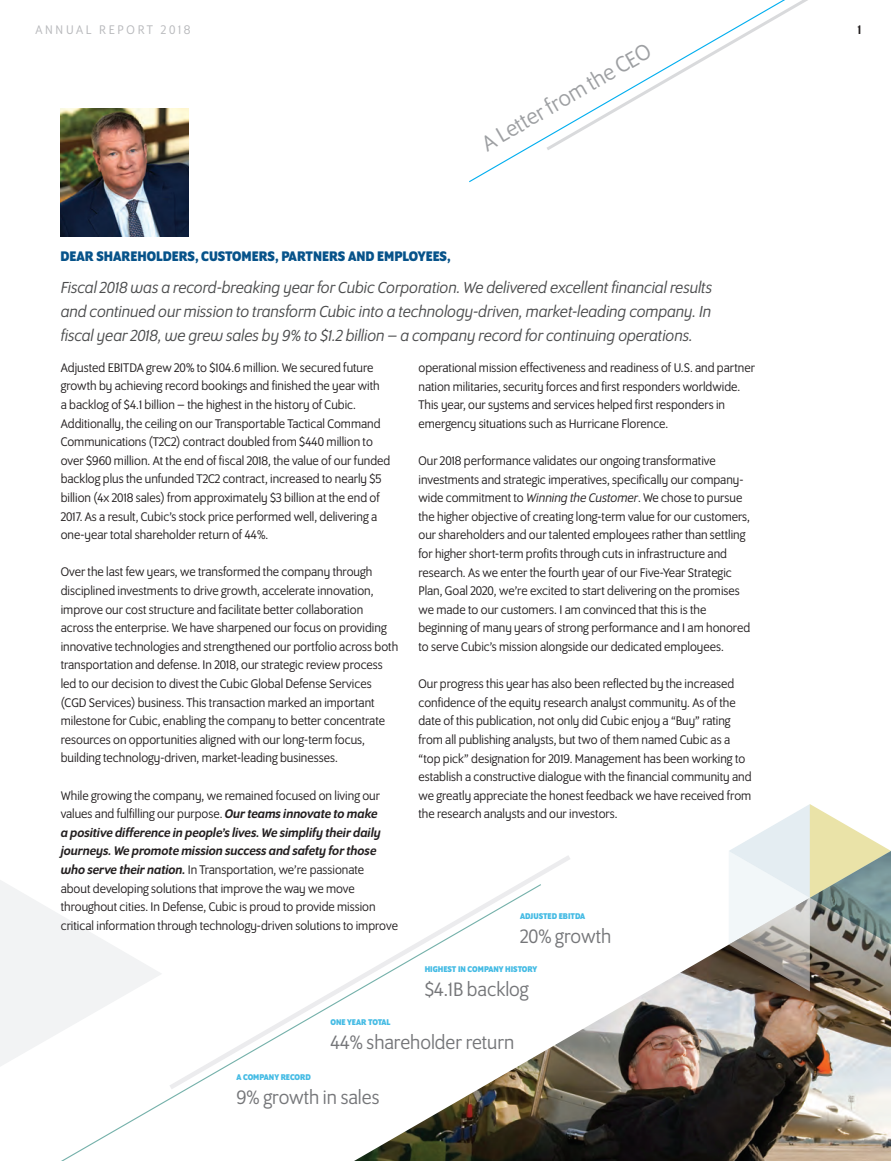
<style>
.page{position:relative;width:891px;height:1161px;background:#fff}
.page>*{position:absolute;margin:0;border:0;box-sizing:border-box;transform-origin:0 0}
.t1{font:24px "Program OT";color:#9d9fa2}
.t2{font:21px "Program OT";color:#757679}
.t3{font:italic 17.25px/24px "Program OT";color:#4b4c4d;text-align:justify}
.t4{font:700 15px "Program OT";color:#07538a}
.t5{font:13.5px/18.6px "Program OT";color:#231f20}
.t6{font:13.5px "Program OT";letter-spacing:.2em;color:#b8b9bc}
.t7{font:500 13.5px "Program OT";color:#231f20}
.t8{font:700 9px "Program OT";color:#44bbe4}
.s1{font-weight:500;font-style:italic}
.s2{font-style:italic}
</style>
<div class="page">
<img style="left:542px;top:944px;width:349px;height:217px">
<div style="left:0;top:880px;width:10px;height:186px;background:#f2f3f4"></div>
<svg style="left:10px;top:886px;width:532px;height:275px"></svg>
<svg style="left:469px;top:0;width:335px;height:183px"></svg>
<img style="left:61px;top:108px;width:128px;height:128px">
<svg style="left:729px;top:804px;width:162px;height:187px"></svg>
<svg style="left:164px;top:856px;width:412px;height:238px"></svg>
<p class="t6" style="left:35px;top:23px;width:157px">ANNUAL REPORT 2018</p>
<p class="t7" style="left:858px;top:22px;width:5px">1</p>
<h1 class="t1" style="left:477px;top:133px;width:193px;rotate:-30deg">A Letter from the CEO</h1>
<p class="t4" style="left:60px;top:248px;width:392px">DEAR SHAREHOLDERS, CUSTOMERS, PARTNERS AND EMPLOYEES,</p>
<p class="t3" style="left:61px;top:275px;width:653px">Fiscal 2018 was a record-breaking year for Cubic Corporation. We delivered excellent financial results and continued our mission to transform Cubic into a technology-driven, market-leading company. In fiscal year 2018, we grew sales by 9% to $1.2 billion – a company record for continuing operations.</p>
<p class="t5" style="left:61px;top:358px;width:331px">Adjusted EBITDA grew 20% to $104.6 million. We secured future growth by achieving record bookings and finished the year with<br>a backlog of $4.1 billion – the highest in the history of Cubic.<br>Additionally, the ceiling on our Transportable Tactical Command Communications (T2C2) contract doubled from $440 million to over $960 million. At the end of fiscal 2018, the value of our funded backlog plus the unfunded T2C2 contract, increased to nearly $5 billion (4x 2018 sales) from approximately $3 billion at the end of 2017. As a result, Cubic’s stock price performed well, delivering a one-year total shareholder return of 44%.</p>
<p class="t5" style="left:61px;top:563px;width:339px">Over the last few years, we transformed the company through disciplined investments to drive growth, accelerate innovation, improve our cost structure and facilitate better collaboration across the enterprise. We have sharpened our focus on providing innovative technologies and strengthened our portfolio across both transportation and defense. In 2018, our strategic review process led to our decision to divest the Cubic Global Defense Services (CGD Services) business. This transaction marked an important milestone for Cubic, enabling the company to better concentrate resources on opportunities aligned with our long-term focus, building technology-driven, market-leading businesses.</p>
<p class="t5" style="left:61px;top:786px;width:339px">While growing the company, we remained focused on living our values and fulfilling our purpose. <span class="s1">Our teams innovate to make<br>a positive difference in people’s lives. We simplify their daily journeys. We promote mission success and safety for those who serve their nation.</span> In Transportation, we’re passionate<br>about developing solutions that improve the way we move throughout cities. In Defense, Cubic is proud to provide mission critical information through technology-driven solutions to improve</p>
<p class="t5" style="left:418px;top:358px;width:338px">operational mission effectiveness and readiness of U.S. and partner nation militaries, security forces and first responders worldwide.<br>This year, our systems and services helped first responders in emergency situations such as Hurricane Florence.</p>
<p class="t5" style="left:418px;top:451px;width:333px">Our 2018 performance validates our ongoing transformative investments and strategic imperatives, specifically our company&shy;wide commitment to <span class="s2">Winning the Customer</span>. We chose to pursue the higher objective of creating long-term value for our customers, our shareholders and our talented employees rather than settling for higher short-term profits through cuts in infrastructure and research. As we enter the fourth year of our Five-Year Strategic Plan, Goal 2020, we’re excited to start delivering on the promises we made to our customers. I am convinced that this is the beginning of many years of strong performance and I am honored to serve Cubic’s mission alongside our dedicated employees.</p>
<p class="t5" style="left:418px;top:674px;width:335px">Our progress this year has also been reflected by the increased confidence of the equity research analyst community. As of the date of this publication, not only did Cubic enjoy a “Buy” rating from all publishing analysts, but two of them named Cubic as a “top pick” designation for 2019. Management has been working to establish a constructive dialogue with the financial community and we greatly appreciate the honest feedback we have received from the research analysts and our investors.</p>
<p class="t8" style="left:520px;top:911px;width:67px">ADJUSTED EBITDA</p>
<h2 class="t2" style="left:520px;top:924px;width:93px">20% growth</h2>
<h2 class="t2" style="left:425px;top:978px;width:106px">$4.1B backlog</h2>
<h2 class="t2" style="left:330px;top:1031px;width:185px">44% shareholder return</h2>
<p class="t8" style="left:425px;top:964px;width:114px">HIGHEST IN COMPANY HISTORY</p>
<p class="t8" style="left:330px;top:1017px;width:62px">ONE YEAR TOTAL</p>
<p class="t8" style="left:236px;top:1072px;width:76px">A COMPANY RECORD</p>
<h2 class="t2" style="left:236px;top:1085px;width:145px">9% growth in sales</h2>
</div>
